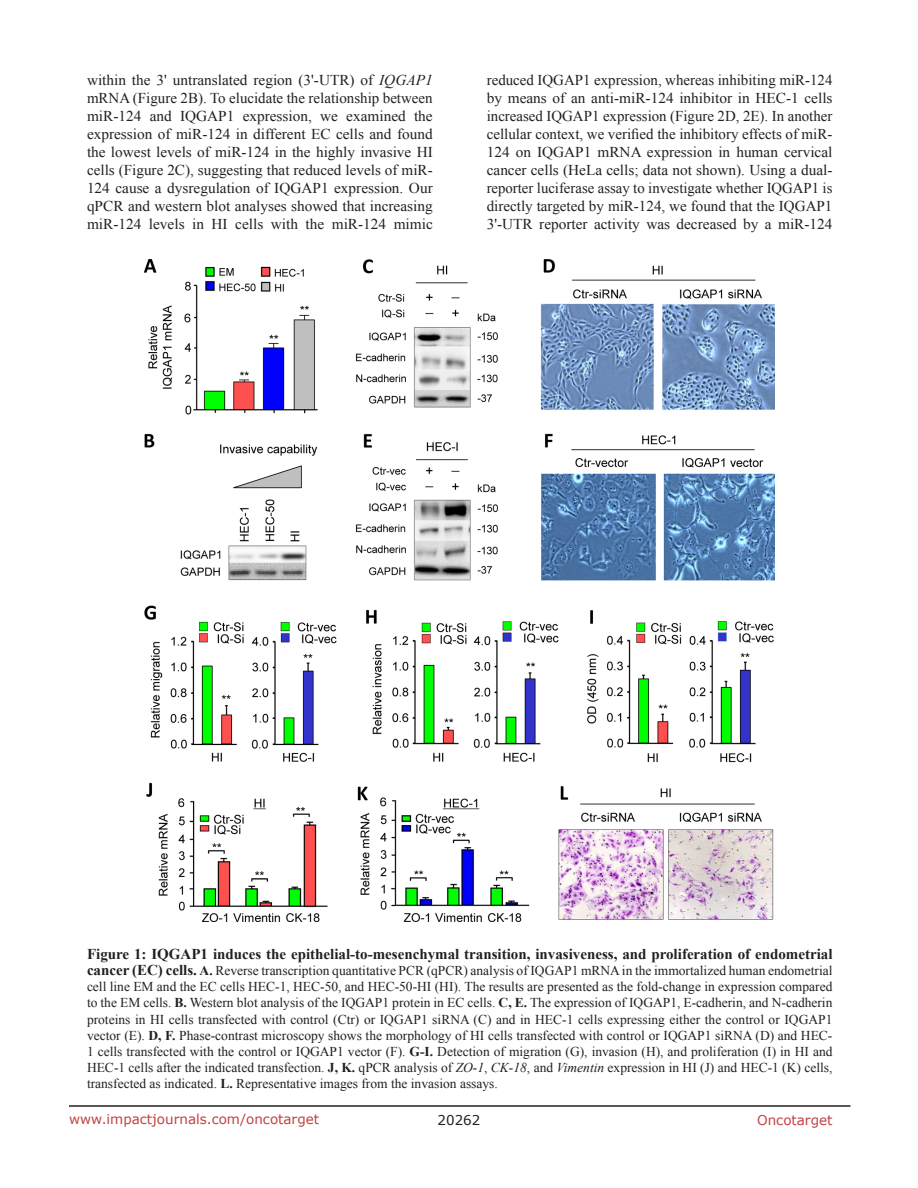
<style>
.page{position:relative;width:918px;height:1188px;background:#fff}
.page>*{position:absolute;margin:0;border:0;box-sizing:border-box;transform-origin:0 0}
.BodyText{font:15px/18px "Times New Roman";color:#231f20;text-align:justify}
.figuretext{font:700 15px "Times New Roman";color:#231f20}
.figuretext-2{font:13.5px/16.2px "Times New Roman";color:#231f20;text-align:justify}
.t1{font:13.5px "Verdana";color:#c24141}
.t2{font:13.5px "Verdana";color:#231f20}
.s1{font-style:italic}
.s2{font-weight:700;font-size:15px}
.s3{font-weight:700}
</style>
<div class="page">
<hr style="left:69px;top:1105px;width:781px;height:2px;background:#231f20">
<img style="left:145px;top:260px;width:630px;height:661px">
<p class="BodyText" style="left:87px;top:71px;width:347px">within the 3' untranslated region (3'-UTR) of <span class="s1">IQGAP1 </span>mRNA (Figure 2B). To elucidate the relationship between miR-124 and IQGAP1 expression, we examined the expression of miR-124 in different EC cells and found the lowest levels of miR-124 in the highly invasive HI cells (Figure 2C), suggesting that reduced levels of miR-124 cause a dysregulation of IQGAP1 expression. Our qPCR and western blot analyses showed that increasing miR-124 levels in HI cells with the miR-124 mimic</p>
<p class="BodyText" style="left:487px;top:71px;width:347px">reduced IQGAP1 expression, whereas inhibiting miR-124 by means of an anti-miR-124 inhibitor in HEC-1 cells increased IQGAP1 expression (Figure 2D, 2E). In another cellular context, we verified the inhibitory effects of miR-124 on IQGAP1 mRNA expression in human cervical cancer cells (HeLa cells; data not shown). Using a dual&shy;reporter luciferase assay to investigate whether IQGAP1 is directly targeted by miR-124, we found that the IQGAP1<br>3'-UTR reporter activity was decreased by a miR-124</p>
<p class="figuretext" style="left:87px;top:943px;width:747px">Figure 1: IQGAP1 induces the epithelial-to-mesenchymal transition, invasiveness, and proliferation of endometrial</p>
<p class="figuretext-2" style="left:87px;top:962px;width:747px"><span class="s2">cancer (EC) cells.</span> <span class="s3">A.</span> Reverse transcription quantitative PCR (qPCR) analysis of IQGAP1 mRNA in the immortalized human endometrial cell line EM and the EC cells HEC-1, HEC-50, and HEC-50-HI (HI). The results are presented as the fold-change in expression compared to the EM cells. <span class="s3">B.</span> Western blot analysis of the IQGAP1 protein in EC cells. <span class="s3">C, E.</span> The expression of IQGAP1, E-cadherin, and N-cadherin proteins in HI cells transfected with control (Ctr) or IQGAP1 siRNA (C) and in HEC-1 cells expressing either the control or IQGAP1 vector (E). <span class="s3">D, F.</span> Phase-contrast microscopy shows the morphology of HI cells transfected with control or IQGAP1 siRNA (D) and HEC-1 cells transfected with the control or IQGAP1 vector (F). <span class="s3">G-I.</span> Detection of migration (G), invasion (H), and proliferation (I) in HI and HEC-1 cells after the indicated transfection. <span class="s3">J, K.</span> qPCR analysis of <span class="s1">ZO-1</span>, <span class="s1">CK-18</span>, and <span class="s1">Vimentin</span> expression in HI (J) and HEC-1 (K) cells, transfected as indicated. <span class="s3">L.</span> Representative images from the invasion assays.</p>
<p class="t1" style="left:69px;top:1110px;width:252px">www.impactjournals.com/oncotarget</p>
<p class="t2" style="left:438px;top:1111px;width:44px">20262</p>
<p class="t1" style="left:757px;top:1111px;width:77px">Oncotarget</p>
</div>
